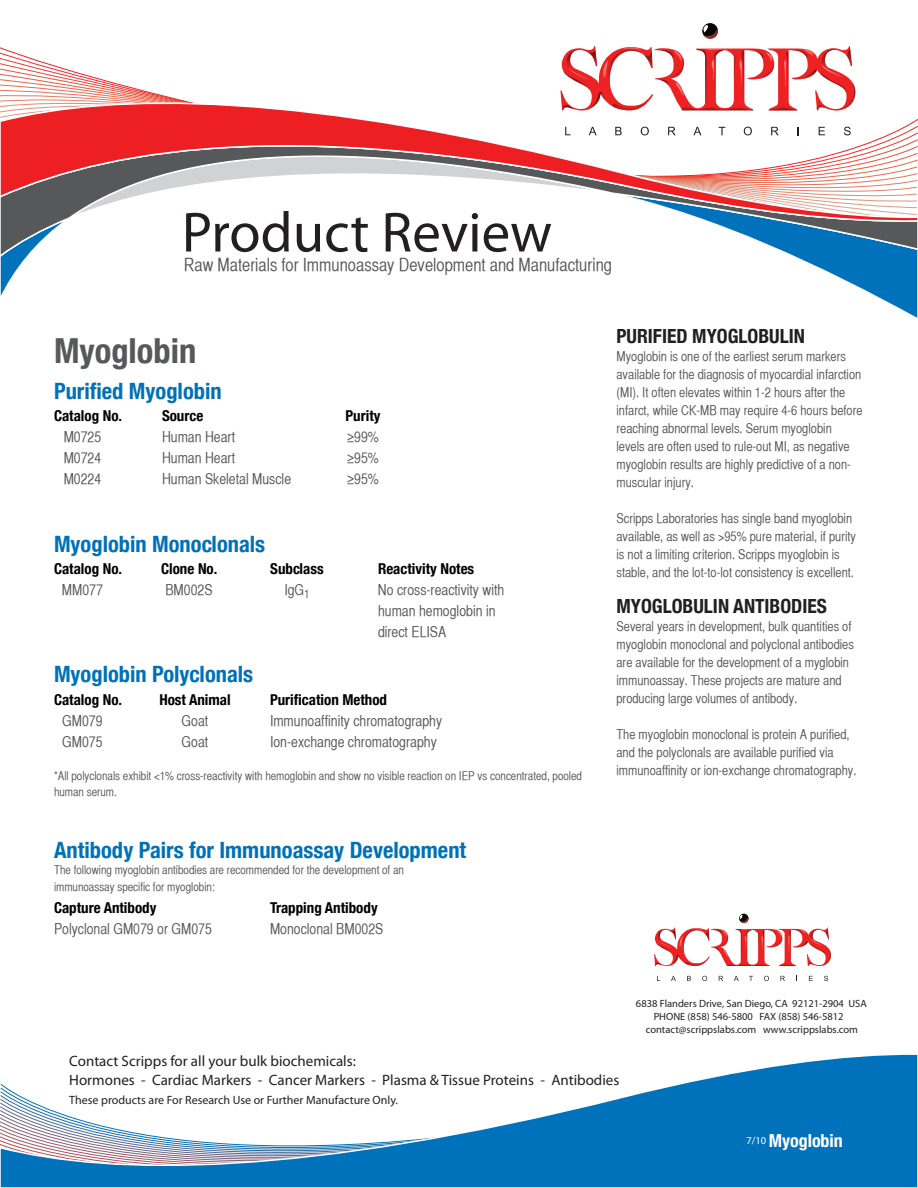
<style>
.page{position:relative;width:918px;height:1188px;background:#fff}
.page>*{position:absolute;margin:0;border:0;box-sizing:border-box;transform-origin:0 0}
.t1{font:100 expanded 57px "Helvetica Neue LT Std";color:#231f20}
.Right_Paragraph_Text{font:700 condensed 34.5px "Helvetica Neue";color:#57585a}
.Blue_Title{font:700 condensed 22.5px "Helvetica Neue";color:#0071b7}
.Right_Paragraph_Head{font:700 condensed 19.5px "Helvetica Neue";color:#231f20}
.t2{font:18px "Helvetica CY Plain";color:#57585a}
.Bottom_Right_Label{font:700 condensed 18px "Helvetica Neue";color:#fff}
.Tab_Text{font:15px "Helvetica CY Plain";color:#57585a}
.Tab_Title{font:700 condensed 15px "Helvetica Neue";color:#000}
.t3{font:condensed 15px "Helvetica Neue LT Std";color:#231f20}
.t4{font:800 condensed 15px "Helvetica Neue LT Std";color:#231f20}
.Right_Paragraph_Text-2{font:13.5px/18px "Helvetica CY Plain";color:#57585a}
.Asterisk_Text{font:12px/16.5px "Helvetica CY Plain";color:#57585a}
.Tab_Title-2{font:12px "Helvetica CY Plain";color:#57585a}
.t5{font:condensed 12px "Helvetica Neue LT Std";color:#231f20}
.t6{font:condensed 10.5px/12.6px "Helvetica Neue LT Std";color:#231f20;text-align:center}
.t7{font:condensed 10.5px "Helvetica Neue LT Std";color:#fff}
</style>
<div class="page">
<svg style="left:1px;top:79px;width:855px;height:11px"></svg>
<svg style="left:0;top:259px;width:25px;height:37px"></svg>
<svg style="left:801px;top:259px;width:117px;height:59px"></svg>
<svg style="left:0;top:222px;width:918px;height:37px"></svg>
<svg style="left:0;top:90px;width:918px;height:132px"></svg>
<svg style="left:0;top:1054px;width:918px;height:134px"></svg>
<svg style="left:671px;top:976px;width:5px;height:5px"></svg>
<svg style="left:687px;top:976px;width:4px;height:5px"></svg>
<svg style="left:702px;top:976px;width:5px;height:5px"></svg>
<svg style="left:719px;top:976px;width:4px;height:5px"></svg>
<svg style="left:734px;top:976px;width:5px;height:5px"></svg>
<svg style="left:749px;top:976px;width:4px;height:5px"></svg>
<svg style="left:764px;top:976px;width:5px;height:5px"></svg>
<svg style="left:780px;top:976px;width:5px;height:5px"></svg>
<svg style="left:809px;top:976px;width:4px;height:5px"></svg>
<svg style="left:824px;top:976px;width:4px;height:5px"></svg>
<svg style="left:654px;top:914px;width:177px;height:52px"></svg>
<svg style="left:565px;top:127px;width:6px;height:8px"></svg>
<svg style="left:589px;top:127px;width:8px;height:8px"></svg>
<svg style="left:615px;top:127px;width:7px;height:8px"></svg>
<svg style="left:641px;top:127px;width:8px;height:8px"></svg>
<svg style="left:668px;top:127px;width:8px;height:8px"></svg>
<svg style="left:694px;top:127px;width:7px;height:8px"></svg>
<svg style="left:719px;top:127px;width:6px;height:8px"></svg>
<svg style="left:744px;top:127px;width:8px;height:8px"></svg>
<svg style="left:771px;top:127px;width:8px;height:8px"></svg>
<svg style="left:819px;top:127px;width:6px;height:8px"></svg>
<svg style="left:844px;top:127px;width:7px;height:8px"></svg>
<svg style="left:560px;top:46px;width:295px;height:65px"></svg>
<svg style="left:702px;top:24px;width:16px;height:15px"></svg>
<h1 class="t1" style="left:182px;top:197px;width:372px">Product Review</h1>
<h3 class="t2" style="left:184px;top:255px;width:430px">Raw Materials for Immunoassay Development and Manufacturing</h3>
<p class="Right_Paragraph_Text" style="left:54px;top:322px;width:144px">Myoglobin</p>
<p class="Blue_Title" style="left:54px;top:372px;width:169px">Purified Myoglobin</p>
<p class="Tab_Title" style="left:54px;top:403px;width:70px">Catalog No.</p>
<p class="Tab_Title" style="left:162px;top:403px;width:43px">Source</p>
<p class="Tab_Title" style="left:346px;top:403px;width:36px">Purity</p>
<p class="Tab_Text" style="left:64px;top:428px;width:39px">M0725</p>
<p class="Tab_Text" style="left:162px;top:428px;width:75px">Human Heart</p>
<p class="Tab_Text" style="left:347px;top:428px;width:33px">≥99%</p>
<p class="Tab_Text" style="left:64px;top:449px;width:39px">M0724</p>
<p class="Tab_Text" style="left:162px;top:449px;width:75px">Human Heart</p>
<p class="Tab_Text" style="left:347px;top:449px;width:33px">≥95%</p>
<p class="Tab_Text" style="left:64px;top:470px;width:39px">M0224</p>
<p class="Tab_Text" style="left:162px;top:470px;width:131px">Human Skeletal Muscle</p>
<p class="Tab_Text" style="left:347px;top:470px;width:33px">≥95%</p>
<p class="Blue_Title" style="left:54px;top:525px;width:213px">Myoglobin Monoclonals</p>
<p class="Tab_Title" style="left:54px;top:556px;width:70px">Catalog No.</p>
<p class="Tab_Title" style="left:161px;top:556px;width:58px">Clone No.</p>
<p class="Tab_Title" style="left:270px;top:556px;width:55px">Subclass</p>
<p class="Tab_Title" style="left:378px;top:556px;width:98px">Reactivity Notes</p>
<p class="Tab_Text" style="left:62px;top:581px;width:43px">MM077</p>
<p class="Tab_Text" style="left:165px;top:581px;width:49px">BM002S</p>
<p class="Tab_Text" style="left:284px;top:581px;width:27px">IgG<sub>1</sub></p>
<p class="Tab_Text" style="left:378px;top:581px;width:128px">No cross-reactivity with</p>
<p class="Tab_Text" style="left:378px;top:602px;width:119px">human hemoglobin in</p>
<p class="Tab_Text" style="left:378px;top:623px;width:70px">direct ELISA</p>
<p class="Blue_Title" style="left:54px;top:655px;width:201px">Myoglobin Polyclonals</p>
<p class="Tab_Title" style="left:54px;top:687px;width:70px">Catalog No.</p>
<p class="Tab_Title" style="left:159px;top:687px;width:73px">Host Animal</p>
<p class="Tab_Title" style="left:270px;top:687px;width:119px">Purification Method</p>
<p class="Tab_Text" style="left:62px;top:712px;width:42px">GM079</p>
<p class="Tab_Text" style="left:182px;top:712px;width:28px">Goat</p>
<p class="Tab_Text" style="left:270px;top:712px;width:174px">Immunoaffinity chromatography</p>
<p class="Tab_Text" style="left:62px;top:733px;width:42px">GM075</p>
<p class="Tab_Text" style="left:182px;top:733px;width:28px">Goat</p>
<p class="Tab_Text" style="left:270px;top:733px;width:168px">Ion-exchange chromatography</p>
<p class="Asterisk_Text" style="left:54px;top:767px;width:530px">*All polyclonals exhibit &lt;1% cross-reactivity with hemoglobin and show no visible reaction on IEP vs concentrated, pooled human serum.</p>
<p class="Blue_Title" style="left:54px;top:831px;width:414px">Antibody Pairs for Immunoassay Development</p>
<p class="Tab_Title-2" style="left:54px;top:863px;width:352px">The following myoglobin antibodies are recommended for the development of an</p>
<p class="Tab_Title-2" style="left:54px;top:880px;width:162px">immunoassay specific for myoglobin:</p>
<p class="Tab_Title" style="left:54px;top:895px;width:104px">Capture Antibody</p>
<p class="Tab_Title" style="left:270px;top:895px;width:109px">Trapping Antibody</p>
<p class="Tab_Text" style="left:54px;top:920px;width:159px">Polyclonal GM079 or GM075</p>
<p class="Tab_Text" style="left:270px;top:920px;width:115px">Monoclonal BM002S</p>
<p class="Right_Paragraph_Head" style="left:616px;top:320px;width:190px">PURIFIED MYOGLOBULIN</p>
<p class="Right_Paragraph_Text-2" style="left:616px;top:348px;width:248px">Myoglobin is one of the earliest serum markers available for the diagnosis of myocardial infarction (MI). It often elevates within 1-2 hours after the infarct, while CK-MB may require 4-6 hours before reaching abnormal levels. Serum myoglobin levels are often used to rule-out MI, as negative myoglobin results are highly predictive of a non&shy;muscular injury.</p>
<p class="Right_Paragraph_Text-2" style="left:616px;top:510px;width:241px">Scripps Laboratories has single band myoglobin available, as well as &gt;95% pure material, if purity is not a limiting criterion. Scripps myoglobin is stable, and the lot-to-lot consistency is excellent.</p>
<p class="Right_Paragraph_Head" style="left:616px;top:590px;width:212px">MYOGLOBULIN ANTIBODIES</p>
<p class="Right_Paragraph_Text-2" style="left:616px;top:618px;width:239px">Several years in development, bulk quantities of myoglobin monoclonal and polyclonal antibodies are available for the development of a myglobin immunoassay. These projects are mature and producing large volumes of antibody.</p>
<p class="Right_Paragraph_Text-2" style="left:616px;top:726px;width:241px">The myoglobin monoclonal is protein A purified, and the polyclonals are available purified via immunoaffinity or ion-exchange chromatography.</p>
<p class="t6" style="left:636px;top:997px;width:232px">6838 Flanders Drive, San Diego, CA 92121-2904 USA<br>PHONE (858) 546-5800 FAX (858) 546-5812 contact@scrippslabs.com www.scrippslabs.com</p>
<p class="t4" style="left:69px;top:1052px;width:288px">Contact Scripps for all your bulk biochemicals:</p>
<p class="t3" style="left:69px;top:1071px;width:552px">Hormones - Cardiac Markers - Cancer Markers - Plasma &amp; Tissue Proteins - Antibodies</p>
<p class="t5" style="left:69px;top:1093px;width:330px">These products are For Research Use or Further Manufacture Only.</p>
<p class="Bottom_Right_Label" style="left:769px;top:1125px;width:76px">Myoglobin</p>
<p class="t7" style="left:747px;top:1134px;width:21px">7/10</p>
</div>
